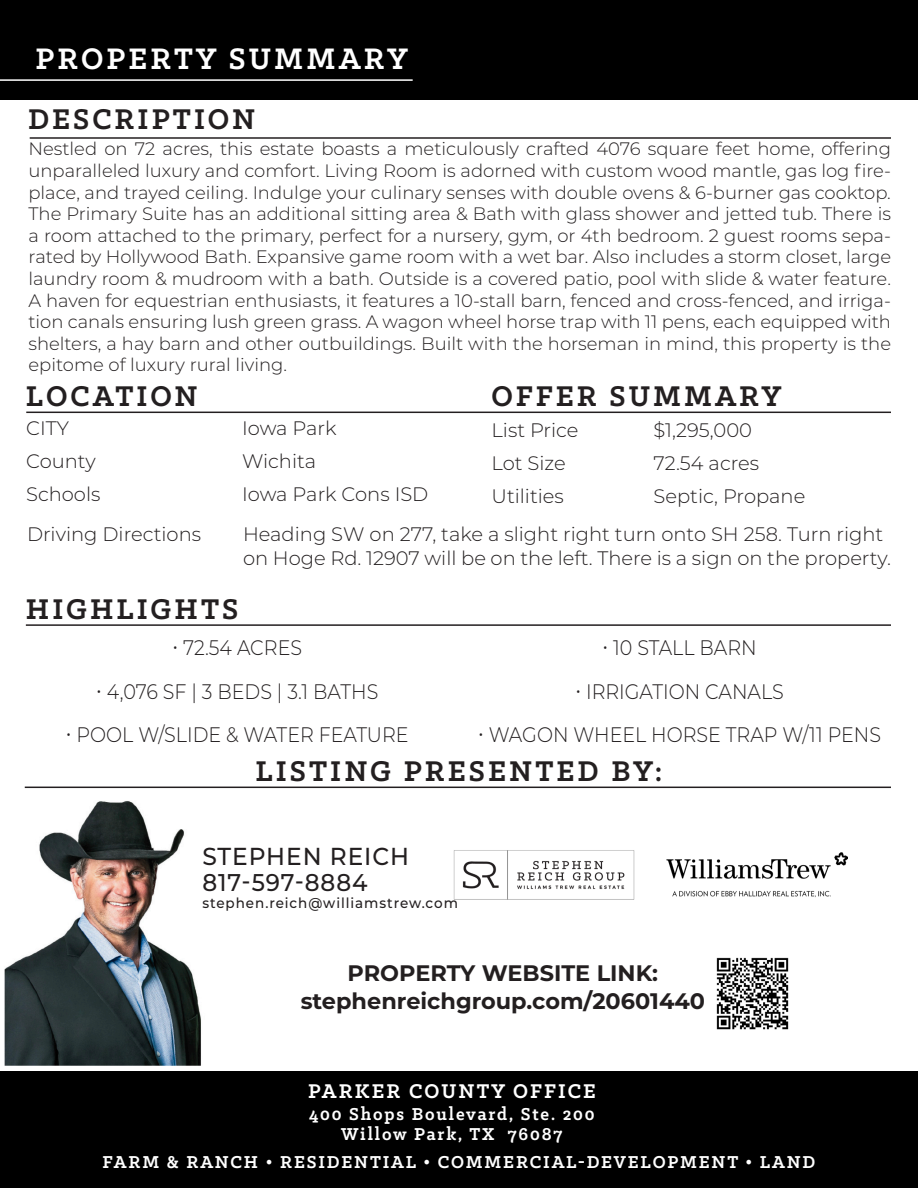
<style>
.page{position:relative;width:918px;height:1188px;background:#fff}
.page>*{position:absolute;margin:0;border:0;box-sizing:border-box;transform-origin:0 0}
.t1{font:700 33.6px "Klinic Slab";letter-spacing:.1em;color:#fff;scale:.95 1}
.t2{font:700 32.25px "Klinic Slab";letter-spacing:.1em;color:#231f20;scale:.95 1}
.t3{font:500 24.6px "Montserrat";letter-spacing:.04em;color:#231f20;scale:.95 1}
.t4{font:500 24.15px "Montserrat";letter-spacing:.04em;color:#231f20;scale:.95 1}
.t5{font:700 22.5px "Klinic Slab";letter-spacing:.1em;color:#fff;scale:.95 1}
.t6{font:700 22.35px "Montserrat";color:#231f20}
.t7{font:300 21px "Montserrat";color:#231f20;scale:.91 1}
.t8{font:300 19.5px "Montserrat";color:#231f20}
.t9{font:700 19.5px "Klinic Slab";letter-spacing:.1em;color:#fff;scale:.95 1}
.t10{font:300 18px/21.6px "Montserrat";color:#231f20;text-align:justify}
.t11{font:500 14.25px "Montserrat";letter-spacing:.07em;color:#231f20;scale:.95 1}
</style>
<div class="page">
<div style="left:0;top:0;width:918px;height:99px;background:#000"></div>
<div style="left:0;top:1071px;width:918px;height:117px;background:#000"></div>
<img style="left:453px;top:850px;width:182px;height:50px">
<img style="left:666px;top:853px;width:182px;height:44px">
<hr style="left:0;top:79px;width:413px;height:2px;background:#fff">
<img style="left:4px;top:801px;width:197px;height:265px">
<hr style="left:26px;top:624px;width:865px;height:2px;background:#231f20">
<hr style="left:25px;top:787px;width:866px;height:1px;background:#231f20">
<hr style="left:26px;top:412px;width:865px;height:1px;background:#231f20">
<hr style="left:30px;top:137px;width:861px;height:2px;background:#231f20">
<img style="left:716px;top:957px;width:73px;height:73px">
<p class="t1" style="left:36px;top:36px;width:393px">PROPERTY SUMMARY</p>
<p class="t2" style="left:28px;top:98px;width:241px">DESCRIPTION</p>
<p class="t10" style="left:28px;top:138px;width:864px">Nestled on 72 acres, this estate boasts a meticulously crafted 4076 square feet home, offering unparalleled luxury and comfort. Living Room is adorned with custom wood mantle, gas log fire&shy;place, and trayed ceiling. Indulge your culinary senses with double ovens &amp; 6-burner gas cooktop.<br>The Primary Suite has an additional sitting area &amp; Bath with glass shower and jetted tub. There is a room attached to the primary, perfect for a nursery, gym, or 4th bedroom. 2 guest rooms sepa&shy;rated by Hollywood Bath. Expansive game room with a wet bar. Also includes a storm closet, large laundry room &amp; mudroom with a bath. Outside is a covered patio, pool with slide &amp; water feature.<br>A haven for equestrian enthusiasts, it features a 10-stall barn, fenced and cross-fenced, and irriga&shy;tion canals ensuring lush green grass. A wagon wheel horse trap with 11 pens, each equipped with shelters, a hay barn and other outbuildings. Built with the horseman in mind, this property is the epitome of luxury rural living.</p>
<p class="t2" style="left:26px;top:374px;width:182px">LOCATION</p>
<p class="t8" style="left:26px;top:414px;width:44px">CITY</p>
<p class="t8" style="left:242px;top:414px;width:96px">Iowa Park</p>
<p class="t8" style="left:26px;top:447px;width:71px">County</p>
<p class="t8" style="left:242px;top:447px;width:76px">Wichita</p>
<p class="t8" style="left:26px;top:480px;width:76px">Schools</p>
<p class="t8" style="left:242px;top:480px;width:188px">Iowa Park Cons ISD</p>
<p class="t2" style="left:492px;top:374px;width:307px">OFFER SUMMARY</p>
<p class="t8" style="left:492px;top:417px;width:88px">List Price</p>
<p class="t8" style="left:654px;top:417px;width:100px">$1,295,000</p>
<p class="t8" style="left:492px;top:450px;width:76px">Lot Size</p>
<p class="t8" style="left:654px;top:450px;width:107px">72.54 acres</p>
<p class="t8" style="left:492px;top:483px;width:74px">Utilities</p>
<p class="t8" style="left:654px;top:483px;width:153px">Septic, Propane</p>
<p class="t8" style="left:27px;top:521px;width:176px">Driving Directions</p>
<p class="t8" style="left:243px;top:521px;width:642px">Heading SW on 277, take a slight right turn onto SH 258. Turn right</p>
<p class="t8" style="left:243px;top:545px;width:650px">on Hoge Rd. 12907 will be on the left. There is a sign on the property.</p>
<p class="t2" style="left:26px;top:588px;width:225px">HIGHLIGHTS</p>
<p class="t7" style="left:172px;top:634px;width:144px">• 72.54 ACRES</p>
<p class="t7" style="left:96px;top:677px;width:311px">• 4,076 SF | 3 BEDS | 3.1 BATHS</p>
<p class="t7" style="left:66px;top:721px;width:378px">• POOL W/SLIDE &amp; WATER FEATURE</p>
<p class="t7" style="left:602px;top:634px;width:171px">• 10 STALL BARN</p>
<p class="t7" style="left:575px;top:677px;width:230px">• IRRIGATION CANALS</p>
<p class="t7" style="left:478px;top:721px;width:444px">• WAGON WHEEL HORSE TRAP W/11 PENS</p>
<p class="t2" style="left:256px;top:750px;width:430px">LISTING PRESENTED BY:</p>
<p class="t3" style="left:202px;top:839px;width:219px">STEPHEN REICH</p>
<p class="t11" style="left:202px;top:893px;width:271px">stephen.reich@williamstrew.com</p>
<p class="t4" style="left:202px;top:866px;width:175px">817-597-8884</p>
<p class="t6" style="left:348px;top:957px;width:312px">PROPERTY WEBSITE LINK:</p>
<p class="t6" style="left:301px;top:985px;width:406px">stephenreichgroup.com/20601440</p>
<p class="t5" style="left:308px;top:1076px;width:304px">PARKER COUNTY OFFICE</p>
<p class="t9" style="left:309px;top:1102px;width:302px">400 Shops Boulevard, Ste. 200</p>
<p class="t9" style="left:341px;top:1121px;width:234px">Willow Park, TX 76087</p>
<p class="t9" style="left:103px;top:1149px;width:752px">FARM &amp; RANCH • RESIDENTIAL • COMMERCIAL-DEVELOPMENT • LAND</p>
</div>
